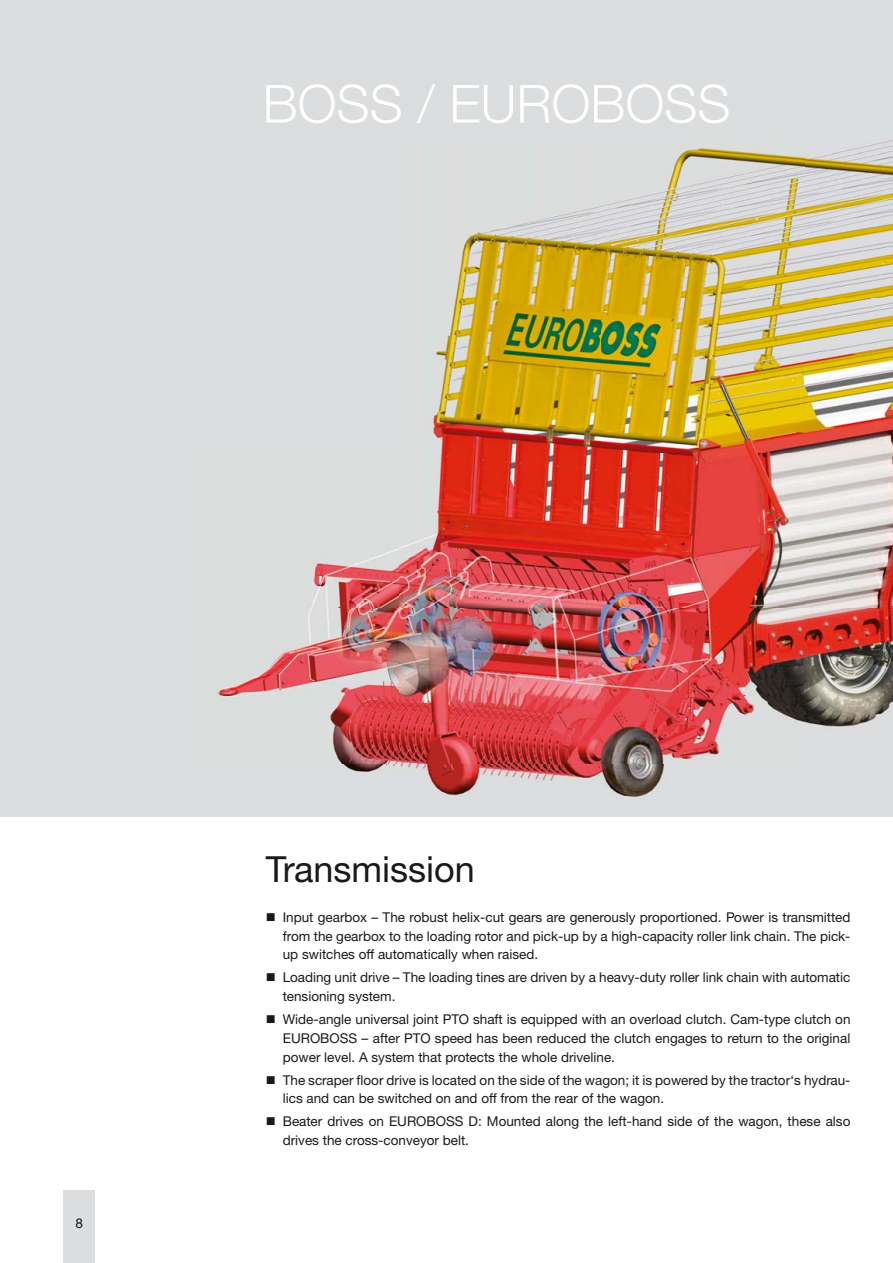
<style>
.page{position:relative;width:893px;height:1263px;background:#fff}
.page>*{position:absolute;margin:0;border:0;box-sizing:border-box;transform-origin:0 0}
.t1{font:300 52.5px "Helvetica Neue LTW1 G";color:#fff}
.t2{font:36px "Helvetica Neue LTW1 G";color:#1b1819}
.t3{font:13.5px/18.8px "Helvetica Neue LTW1 G";color:#1b1819}
</style>
<div class="page">
<div style="left:0;top:0;width:893px;height:816px;background:#dcddde"></div>
<img style="left:215px;top:140px;width:678px;height:658px">
<div style="left:64px;top:1191px;width:31px;height:72px;background:#dcddde"></div>
<h1 class="t1" style="left:263px;top:74px;width:469px">BOSS / EUROBOSS</h1>
<p class="t3" style="left:76px;top:1216px;width:9px">8</p>
<h2 class="t2" style="left:266px;top:856px;width:211px">Transmission</h2>
<p class="t3" style="left:283px;top:909px;width:569px;text-align:justify">Input gearbox – The robust helix-cut gears are generously proportioned. Power is transmitted from the gearbox to the loading rotor and pick-up by a high-capacity roller link chain. The pick&shy;up switches off automatically when raised.</p>
<p class="t3" style="left:283px;top:970px;width:569px">Loading unit drive – The loading tines are driven by a heavy-duty roller link chain with automatic tensioning system.</p>
<p class="t3" style="left:283px;top:1011px;width:569px;text-align:justify">Wide-angle universal joint PTO shaft is equipped with an overload clutch. Cam-type clutch on EUROBOSS – after PTO speed has been reduced the clutch engages to return to the original power level. A system that protects the whole driveline.</p>
<p class="t3" style="left:283px;top:1072px;width:569px">The scraper floor drive is located on the side of the wagon; it is powered by the tractor‘s hydrau&shy;lics and can be switched on and off from the rear of the wagon.</p>
<p class="t3" style="left:283px;top:1114px;width:569px">Beater drives on EUROBOSS D: Mounted along the left-hand side of the wagon, these also drives the cross-conveyor belt.</p>
</div>
